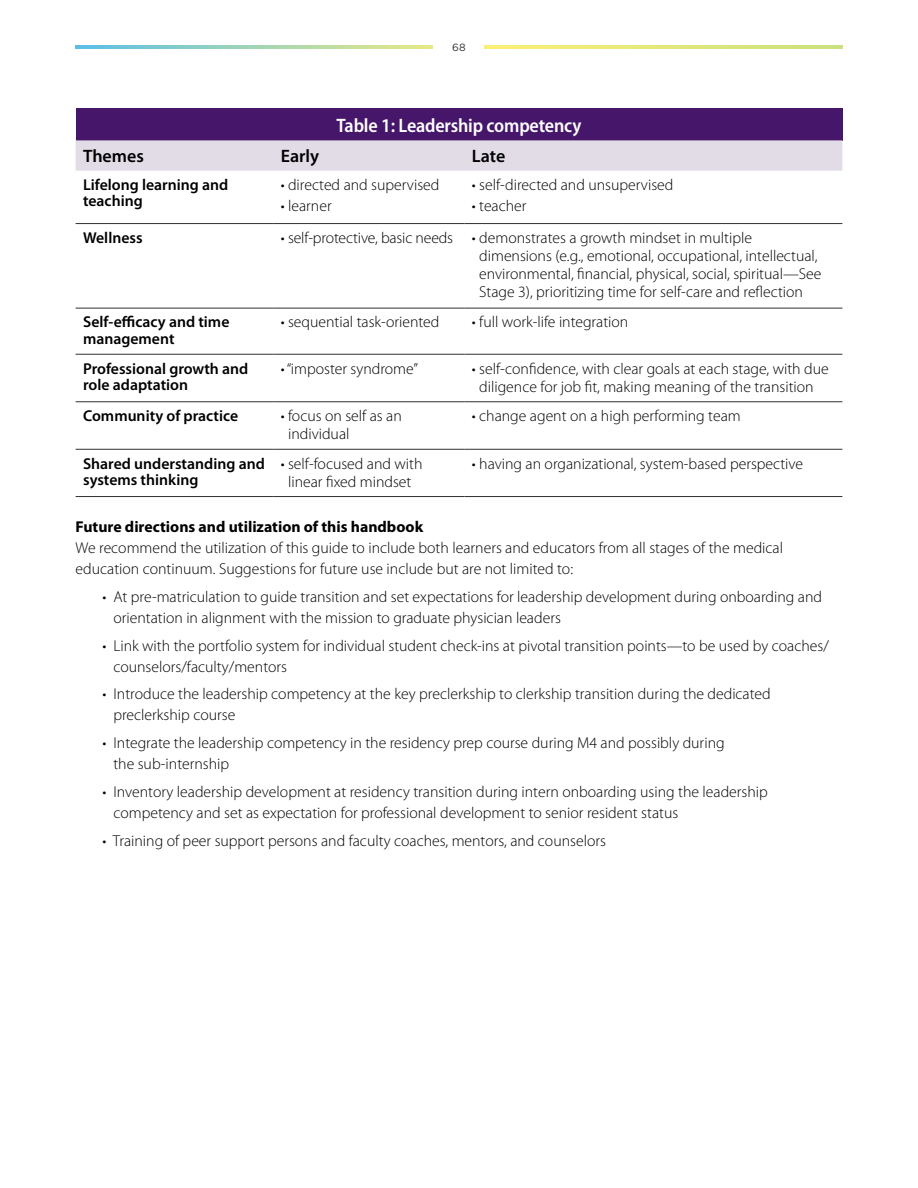
<style>
.page{position:relative;width:918px;height:1188px;background:#fff}
.page>*{position:absolute;margin:0;border:0;box-sizing:border-box;transform-origin:0 0}
.t1{font:600 semi-condensed 19.5px "Myriad Pro";letter-spacing:-.01em;color:#fff}
.t2{font:600 18px "Myriad Pro";color:#000}
.t3{font:300 15.75px/18px "Myriad Pro";color:#000}
.t4{font:600 15.75px/16.5px "Myriad Pro";color:#000}
.t5{font:700 15.75px "Myriad Pro";color:#000}
.t6{font:10.5px "Gotham";color:#323130}
</style>
<div class="page">
<svg style="left:76px;top:46px;width:766px;height:2px"></svg>
<div style="left:434px;top:34px;width:50px;height:26px;background:#fff"></div>
<div style="left:76px;top:108px;width:766px;height:32px;background:#46166b"></div>
<div style="left:76px;top:140px;width:766px;height:31px;background:#e2dce7"></div>
<hr style="left:76px;top:223px;width:197px;height:1px;background:#323130">
<hr style="left:273px;top:223px;width:191px;height:1px;background:#323130">
<hr style="left:464px;top:223px;width:378px;height:1px;background:#323130">
<hr style="left:76px;top:308px;width:197px;height:1px;background:#323130">
<hr style="left:273px;top:308px;width:191px;height:1px;background:#323130">
<hr style="left:464px;top:308px;width:378px;height:1px;background:#323130">
<hr style="left:76px;top:354px;width:197px;height:1px;background:#323130">
<hr style="left:273px;top:354px;width:191px;height:1px;background:#323130">
<hr style="left:464px;top:354px;width:378px;height:1px;background:#323130">
<hr style="left:76px;top:401px;width:197px;height:1px;background:#323130">
<hr style="left:273px;top:401px;width:191px;height:1px;background:#323130">
<hr style="left:464px;top:401px;width:378px;height:1px;background:#323130">
<hr style="left:76px;top:449px;width:197px;height:1px;background:#323130">
<hr style="left:273px;top:449px;width:191px;height:1px;background:#323130">
<hr style="left:464px;top:449px;width:378px;height:1px;background:#323130">
<hr style="left:76px;top:496px;width:197px;height:1px;background:#323130">
<hr style="left:273px;top:496px;width:191px;height:1px;background:#323130">
<hr style="left:464px;top:496px;width:378px;height:1px;background:#323130">
<p class="t6" style="left:452px;top:41px;width:15px">68</p>
<p class="t1" style="left:337px;top:113px;width:246px">Table 1: Leadership competency</p>
<p class="t2" style="left:83px;top:145px;width:62px">Themes</p>
<p class="t2" style="left:281px;top:145px;width:40px">Early</p>
<p class="t2" style="left:472px;top:145px;width:35px">Late</p>
<p class="t4" style="left:83px;top:176px;width:147px">Lifelong learning and teaching</p>
<p class="t3" style="left:281px;top:176px;width:160px">• directed and supervised</p>
<p class="t3" style="left:472px;top:176px;width:203px">• self-directed and unsupervised</p>
<p class="t3" style="left:472px;top:197px;width:56px">• teacher</p>
<p class="t3" style="left:281px;top:197px;width:52px">• learner</p>
<p class="t4" style="left:83px;top:229px;width:61px">Wellness</p>
<p class="t3" style="left:479px;top:228px;width:344px;text-indent:-198px">• self-protective, basic needs • demonstrates a growth mindset in multiple dimensions (e.g., emotional, occupational, intellectual, environmental, financial, physical, social, spiritual—See Stage 3), prioritizing time for self-care and reflection</p>
<p class="t4" style="left:83px;top:313px;width:148px">Self-efficacy and time management</p>
<p class="t3" style="left:281px;top:313px;width:160px">• sequential task-oriented</p>
<p class="t3" style="left:472px;top:313px;width:158px">• full work-life integration</p>
<p class="t4" style="left:83px;top:360px;width:167px">Professional growth and role adaptation</p>
<p class="t3" style="left:281px;top:359px;width:139px">• “imposter syndrome”</p>
<p class="t3" style="left:472px;top:359px;width:358px;text-align:center">• self-confidence, with clear goals at each stage, with due diligence for job fit, making meaning of the transition</p>
<p class="t4" style="left:83px;top:407px;width:157px">Community of practice</p>
<p class="t3" style="left:288px;top:407px;width:115px;text-indent:-7px">• focus on self as an individual</p>
<p class="t3" style="left:472px;top:407px;width:270px">• change agent on a high performing team</p>
<p class="t4" style="left:83px;top:455px;width:183px">Shared understanding and systems thinking</p>
<p class="t3" style="left:281px;top:454px;width:143px;text-align:center">• self-focused and with linear fixed mindset</p>
<p class="t3" style="left:472px;top:454px;width:333px">• having an organizational, system-based perspective</p>
<p class="t5" style="left:76px;top:517px;width:349px">Future directions and utilization of this handbook</p>
<p class="t3" style="left:76px;top:537px;width:709px;line-height:21px">We recommend the utilization of this guide to include both learners and educators from all stages of the medical education continuum. Suggestions for future use include but are not limited to:</p>
<p class="t3" style="left:113px;top:586px;width:710px;line-height:21px;text-indent:-11px">• At pre-matriculation to guide transition and set expectations for leadership development during onboarding and orientation in alignment with the mission to graduate physician leaders</p>
<p class="t3" style="left:113px;top:635px;width:717px;line-height:21px;text-indent:-11px">• Link with the portfolio system for individual student check-ins at pivotal transition points—to be used by coaches/ counselors/faculty/mentors</p>
<p class="t3" style="left:113px;top:683px;width:659px;line-height:21px;text-indent:-11px">• Introduce the leadership competency at the key preclerkship to clerkship transition during the dedicated preclerkship course</p>
<p class="t3" style="left:113px;top:732px;width:613px;line-height:21px;text-indent:-11px">• Integrate the leadership competency in the residency prep course during M4 and possibly during the sub-internship</p>
<p class="t3" style="left:113px;top:781px;width:656px;line-height:21px;text-indent:-11px">• Inventory leadership development at residency transition during intern onboarding using the leadership competency and set as expectation for professional development to senior resident status</p>
<p class="t3" style="left:103px;top:831px;width:505px">• Training of peer support persons and faculty coaches, mentors, and counselors</p>
</div>
